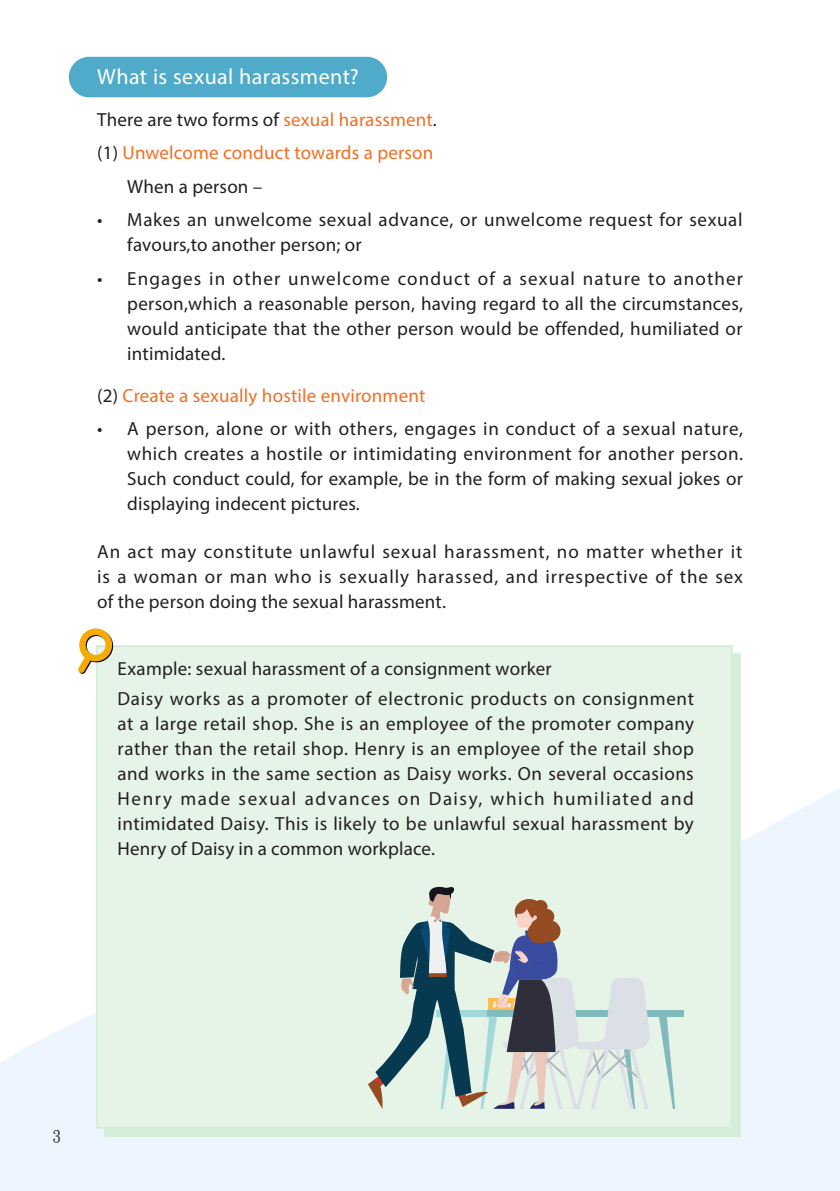
<style>
.page{position:relative;width:840px;height:1191px;background:#fff}
.page>*{position:absolute;margin:0;border:0;box-sizing:border-box;transform-origin:0 0}
.title_engg{font:22px "Myriad Pro";letter-spacing:.02em;color:#fff}
.eng_paragraph{font:19px/25px "Myriad Pro";letter-spacing:.01em;color:#231f20;text-align:justify}
.eng_paragraph-2{font:19px/25px "Myriad Pro";letter-spacing:.035em;color:#231f20}
.t1{font:19px "Myriad Pro";letter-spacing:.01em;color:#f36e21}
.t2{font:17px "DF Kai Shu SB Estd BF";color:#231f20}
.s1{color:#f36e21}
.s2{color:#231f20}
</style>
<div class="page">
<div style="left:69px;top:57px;width:318px;height:40px;background:#4fabc9;border-radius:20px"></div>
<svg style="left:0;top:654px;width:839px;height:537px;fill:#edf5ff"></svg>
<div style="left:104px;top:653px;width:636px;height:483px;background:#d5eeda"></div>
<div style="left:96px;top:645px;width:636px;height:483px;background:#e6f3e7;border:2px solid #d5eeda"></div>
<svg style="left:77px;top:628px;width:38px;height:46px"></svg>
<svg style="left:658px;top:1016px;width:16px;height:93px"></svg>
<div style="left:486px;top:1009px;width:198px;height:7px;background:#80babd"></div>
<svg style="left:368px;top:886px;width:282px;height:223px"></svg>
<p class="title_engg" style="left:97px;top:63px;width:263px">What is sexual harassment?</p>
<p class="eng_paragraph" style="left:97px;top:107px;width:341px">There are two forms of <span class="s1">sexual harassment</span>.</p>
<p class="t1" style="left:97px;top:141px;width:337px"><span class="s2">(1)</span> Unwelcome conduct towards a person</p>
<p class="eng_paragraph" style="left:127px;top:174px;width:137px">When a person –</p>
<p class="eng_paragraph-2" style="left:127px;top:207px;width:616px;text-indent:-30px">• Makes an unwelcome sexual advance, or unwelcome request for sexual favours,to another person; or</p>
<p class="eng_paragraph" style="left:127px;top:266px;width:617px;text-indent:-30px">• Engages in other unwelcome conduct of a sexual nature to another person,which a reasonable person, having regard to all the circumstances, would anticipate that the other person would be offended, humiliated or intimidated.</p>
<p class="t1" style="left:97px;top:384px;width:329px"><span class="s2">(2)</span> Create a sexually hostile environment</p>
<p class="eng_paragraph" style="left:127px;top:416px;width:617px;text-indent:-30px">• A person, alone or with others, engages in conduct of a sexual nature, which creates a hostile or intimidating environment for another person.<br>Such conduct could, for example, be in the form of making sexual jokes or displaying indecent pictures.</p>
<p class="eng_paragraph" style="left:97px;top:539px;width:647px">An act may constitute unlawful sexual harassment, no matter whether it is a woman or man who is sexually harassed, and irrespective of the sex of the person doing the sexual harassment.</p>
<p class="eng_paragraph" style="left:117px;top:655px;width:435px">Example: sexual harassment of a consignment worker</p>
<p class="eng_paragraph" style="left:117px;top:686px;width:577px">Daisy works as a promoter of electronic products on consignment at a large retail shop. She is an employee of the promoter company rather than the retail shop. Henry is an employee of the retail shop and works in the same section as Daisy works. On several occasions Henry made sexual advances on Daisy, which humiliated and intimidated Daisy. This is likely to be unlawful sexual harassment by Henry of Daisy in a common workplace.</p>
<p class="t2" style="left:53px;top:1128px;width:10px">3</p>
</div>
